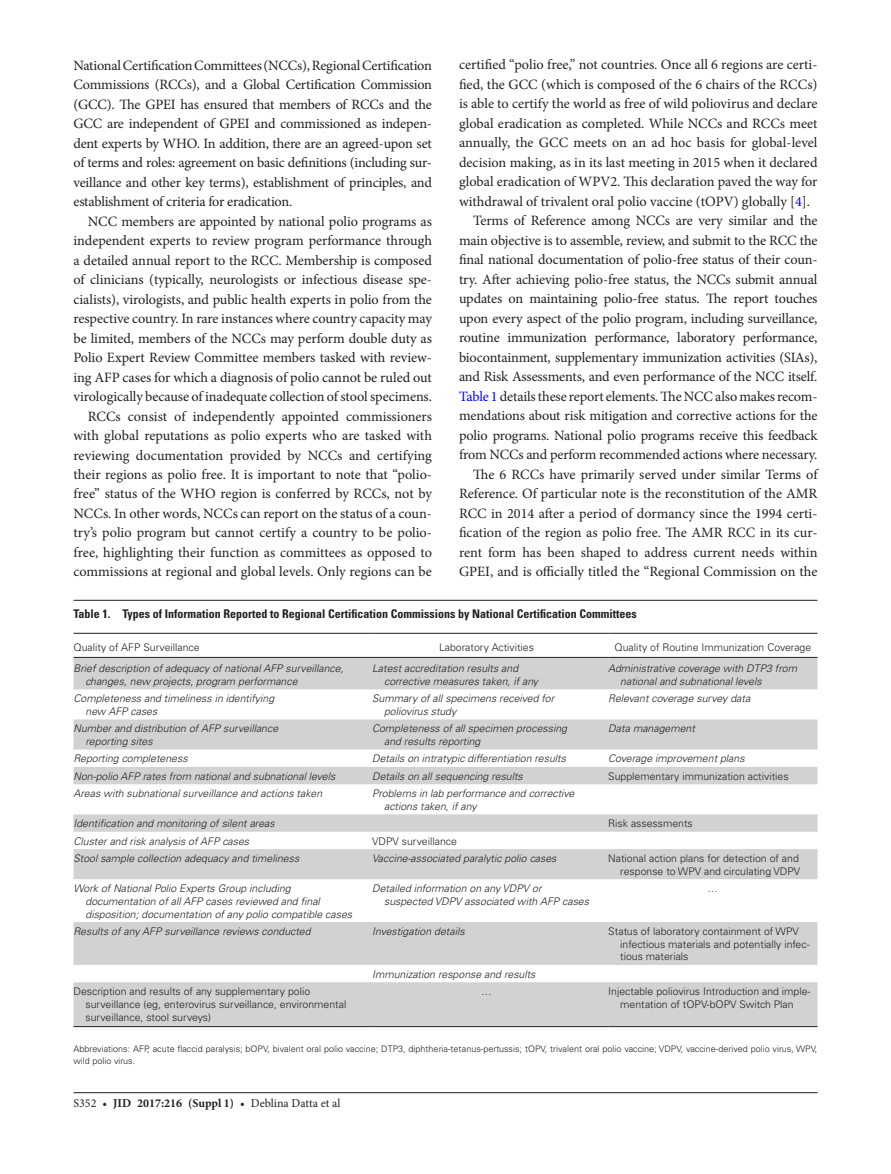
<style>
.page{position:relative;width:891px;height:1174px;background:#fff}
.page>*{position:absolute;margin:0;border:0;box-sizing:border-box;transform-origin:0 0}
.t1{font:14.25px/19.5px "Minion Pro";letter-spacing:-.005em;color:#231f20;text-align:justify}
.t2{font:700 condensed 12px "Univers LT Std";color:#231f20}
.t3{font:12px "Minion Pro";color:#231f20}
.t4{font:italic 300 10.5px/12.8px "Univers LT Std";color:#231f20}
.t5{font:300 10.5px/12.8px "Univers LT Std";color:#231f20}
.t6{font:300 9px/12px "Univers LT Std";color:#231f20}
.s1{color:#00f}
.s2{font-weight:700}
</style>
<div class="page">
<hr style="left:73px;top:1092px;width:744px;height:1px;background:#231f20">
<hr style="left:73px;top:600px;width:744px;height:1px;background:#231f20">
<svg style="left:73px;top:658px;width:745px;height:368px;fill:#d1d2d4"></svg>
<hr style="left:73px;top:633px;width:299px;height:1px;background:#231f20">
<hr style="left:73px;top:657px;width:299px;height:1px;background:#231f20">
<hr style="left:372px;top:633px;width:236px;height:1px;background:#231f20">
<hr style="left:372px;top:657px;width:236px;height:1px;background:#231f20">
<hr style="left:608px;top:633px;width:210px;height:1px;background:#231f20">
<hr style="left:608px;top:657px;width:210px;height:1px;background:#231f20">
<hr style="left:73px;top:1026px;width:299px;height:1px;background:#231f20">
<hr style="left:372px;top:1026px;width:236px;height:1px;background:#231f20">
<hr style="left:608px;top:1026px;width:210px;height:1px;background:#231f20">
<p class="t1" style="left:459px;top:55px;width:360px">certified “polio free,” not countries. Once all 6 regions are certi-</p>
<p class="t1" style="left:459px;top:75px;width:360px">fied, the GCC (which is composed of the 6 chairs of the RCCs)</p>
<p class="t1" style="left:459px;top:94px;width:360px">is able to certify the world as free of wild poliovirus and declare</p>
<p class="t1" style="left:459px;top:114px;width:360px">global eradication as completed. While NCCs and RCCs meet</p>
<p class="t1" style="left:459px;top:133px;width:360px">annually, the GCC meets on an ad hoc basis for global-level</p>
<p class="t1" style="left:459px;top:153px;width:360px">decision making, as in its last meeting in 2015 when it declared</p>
<p class="t1" style="left:459px;top:172px;width:360px">global eradication of WPV2. This declaration paved the way for</p>
<p class="t1" style="left:459px;top:192px;width:353px">withdrawal of trivalent oral polio vaccine (tOPV) globally [<span class="s1">4</span>].</p>
<p class="t1" style="left:473px;top:211px;width:346px">Terms of Reference among NCCs are very similar and the</p>
<p class="t1" style="left:459px;top:231px;width:360px">main objective is to assemble, review, and submit to the RCC the</p>
<p class="t1" style="left:459px;top:250px;width:360px">final national documentation of polio-free status of their coun-</p>
<p class="t1" style="left:459px;top:270px;width:360px">try. After achieving polio-free status, the NCCs submit annual</p>
<p class="t1" style="left:459px;top:289px;width:360px">updates on maintaining polio-free status. The report touches</p>
<p class="t1" style="left:459px;top:309px;width:360px">upon every aspect of the polio program, including surveillance,</p>
<p class="t1" style="left:459px;top:328px;width:360px">routine immunization performance, laboratory performance,</p>
<p class="t1" style="left:459px;top:348px;width:360px">biocontainment, supplementary immunization activities (SIAs),</p>
<p class="t1" style="left:459px;top:367px;width:360px">and Risk Assessments, and even performance of the NCC itself.</p>
<p class="t1" style="left:459px;top:387px;width:360px"><span class="s1">Table 1</span> details these report elements. The NCC also makes recom-</p>
<p class="t1" style="left:459px;top:406px;width:360px">mendations about risk mitigation and corrective actions for the</p>
<p class="t1" style="left:459px;top:426px;width:360px">polio programs. National polio programs receive this feedback</p>
<p class="t1" style="left:459px;top:445px;width:360px">from NCCs and perform recommended actions where necessary.</p>
<p class="t1" style="left:473px;top:465px;width:346px">The 6 RCCs have primarily served under similar Terms of</p>
<p class="t1" style="left:459px;top:484px;width:360px">Reference. Of particular note is the reconstitution of the AMR</p>
<p class="t1" style="left:459px;top:504px;width:360px">RCC in 2014 after a period of dormancy since the 1994 certi-</p>
<p class="t1" style="left:459px;top:523px;width:360px">fication of the region as polio free. The AMR RCC in its cur-</p>
<p class="t1" style="left:459px;top:543px;width:360px">rent form has been shaped to address current needs within</p>
<p class="t1" style="left:459px;top:562px;width:360px">GPEI, and is officially titled the “Regional Commission on the</p>
<p class="t2" style="left:73px;top:606px;width:565px">Table 1. Types of Information Reported to Regional Certification Commissions by National Certification Committees</p>
<p class="t5" style="left:73px;top:641px;width:128px">Quality of AFP Surveillance</p>
<p class="t5" style="left:439px;top:641px;width:97px">Laboratory Activities</p>
<p class="t5" style="left:615px;top:641px;width:198px">Quality of Routine Immunization Coverage</p>
<p class="t4" style="left:86px;top:662px;width:260px;text-indent:-12px">Brief description of adequacy of national AFP surveillance, changes, new projects, program performance</p>
<p class="t4" style="left:384px;top:662px;width:156px;text-indent:-12px">Latest accreditation results and corrective measures taken, if any</p>
<p class="t4" style="left:620px;top:662px;width:178px;text-indent:-12px">Administrative coverage with DTP3 from national and subnational levels</p>
<p class="t4" style="left:86px;top:692px;width:190px;text-indent:-12px">Completeness and timeliness in identifying new AFP cases</p>
<p class="t4" style="left:384px;top:692px;width:172px;text-indent:-12px">Summary of all specimens received for poliovirus study</p>
<p class="t4" style="left:608px;top:692px;width:144px">Relevant coverage survey data</p>
<p class="t4" style="left:86px;top:722px;width:194px;text-indent:-12px">Number and distribution of AFP surveillance reporting sites</p>
<p class="t4" style="left:384px;top:722px;width:184px;text-indent:-12px">Completeness of all specimen processing and results reporting</p>
<p class="t4" style="left:608px;top:722px;width:88px">Data management</p>
<p class="t4" style="left:73px;top:752px;width:116px">Reporting completeness</p>
<p class="t4" style="left:372px;top:752px;width:195px">Details on intratypic differentiation results</p>
<p class="t4" style="left:608px;top:752px;width:138px">Coverage improvement plans</p>
<p class="t4" style="left:73px;top:770px;width:263px">Non-polio AFP rates from national and subnational levels</p>
<p class="t4" style="left:372px;top:770px;width:152px">Details on all sequencing results</p>
<p class="t5" style="left:608px;top:770px;width:182px">Supplementary immunization activities</p>
<p class="t4" style="left:73px;top:787px;width:250px">Areas with subnational surveillance and actions taken</p>
<p class="t4" style="left:384px;top:787px;width:192px;text-indent:-12px">Problems in lab performance and corrective actions taken, if any</p>
<p class="t4" style="left:73px;top:817px;width:203px">Identification and monitoring of silent areas</p>
<p class="t5" style="left:608px;top:817px;width:86px">Risk assessments</p>
<p class="t4" style="left:73px;top:835px;width:177px">Cluster and risk analysis of AFP cases</p>
<p class="t5" style="left:372px;top:835px;width:86px">VDPV surveillance</p>
<p class="t4" style="left:73px;top:852px;width:227px">Stool sample collection adequacy and timeliness</p>
<p class="t4" style="left:372px;top:852px;width:186px">Vaccine-associated paralytic polio cases</p>
<p class="t5" style="left:608px;top:852px;width:193px;text-align:right">National action plans for detection of and response to WPV and circulating VDPV</p>
<p class="t4" style="left:86px;top:882px;width:268px;text-indent:-12px">Work of National Polio Experts Group including documentation of all AFP cases reviewed and final disposition; documentation of any polio compatible cases</p>
<p class="t4" style="left:384px;top:882px;width:206px;text-indent:-12px">Detailed information on any VDPV or suspected VDPV associated with AFP cases</p>
<p class="t5" style="left:708px;top:882px;width:12px">…</p>
<p class="t4" style="left:73px;top:925px;width:239px">Results of any AFP surveillance reviews conducted</p>
<p class="t4" style="left:372px;top:925px;width:94px">Investigation details</p>
<p class="t5" style="left:620px;top:925px;width:191px;text-indent:-12px">Status of laboratory containment of WPV infectious materials and potentially infec&shy;tious materials</p>
<p class="t4" style="left:372px;top:968px;width:165px">Immunization response and results</p>
<p class="t5" style="left:86px;top:985px;width:262px;text-indent:-12px">Description and results of any supplementary polio surveillance (eg, enterovirus surveillance, environmental surveillance, stool surveys)</p>
<p class="t5" style="left:481px;top:985px;width:12px">…</p>
<p class="t5" style="left:608px;top:985px;width:204px;text-align:center">Injectable poliovirus Introduction and imple&shy;mentation of tOPV-bOPV Switch Plan</p>
<p class="t6" style="left:74px;top:1043px;width:745px">Abbreviations: AFP, acute flaccid paralysis; bOPV, bivalent oral polio vaccine; DTP3, diphtheria-tetanus-pertussis; tOPV, trivalent oral polio vaccine; VDPV, vaccine-derived polio virus, WPV, wild polio virus.</p>
<p class="t1" style="left:73px;top:55px;width:360px">National Certification Committees (NCCs), Regional Certification Commissions (RCCs), and a Global Certification Commission (GCC). The GPEI has ensured that members of RCCs and the GCC are independent of GPEI and commissioned as indepen&shy;dent experts by WHO. In addition, there are an agreed-upon set of terms and roles: agreement on basic definitions (including sur&shy;veillance and other key terms), establishment of principles, and establishment of criteria for eradication.</p>
<p class="t1" style="left:73px;top:211px;width:360px;text-align:right">NCC members are appointed by national polio programs as independent experts to review program performance through a detailed annual report to the RCC. Membership is composed of clinicians (typically, neurologists or infectious disease spe&shy;cialists), virologists, and public health experts in polio from the respective country. In rare instances where country capacity may be limited, members of the NCCs may perform double duty as Polio Expert Review Committee members tasked with review&shy;ing AFP cases for which a diagnosis of polio cannot be ruled out virologically because of inadequate collection of stool specimens.<br>RCCs consist of independently appointed commissioners with global reputations as polio experts who are tasked with reviewing documentation provided by NCCs and certifying their regions as polio free. It is important to note that “polio&shy;free” status of the WHO region is conferred by RCCs, not by NCCs. In other words, NCCs can report on the status of a coun&shy;try’s polio program but cannot certify a country to be polio&shy;free, highlighting their function as committees as opposed to commissions at regional and global levels. Only regions can be</p>
<p class="t3" style="left:73px;top:1095px;width:269px">S352 • <span class="s2">JID 2017:216 (Suppl 1)</span> • Deblina Datta et al</p>
</div>
